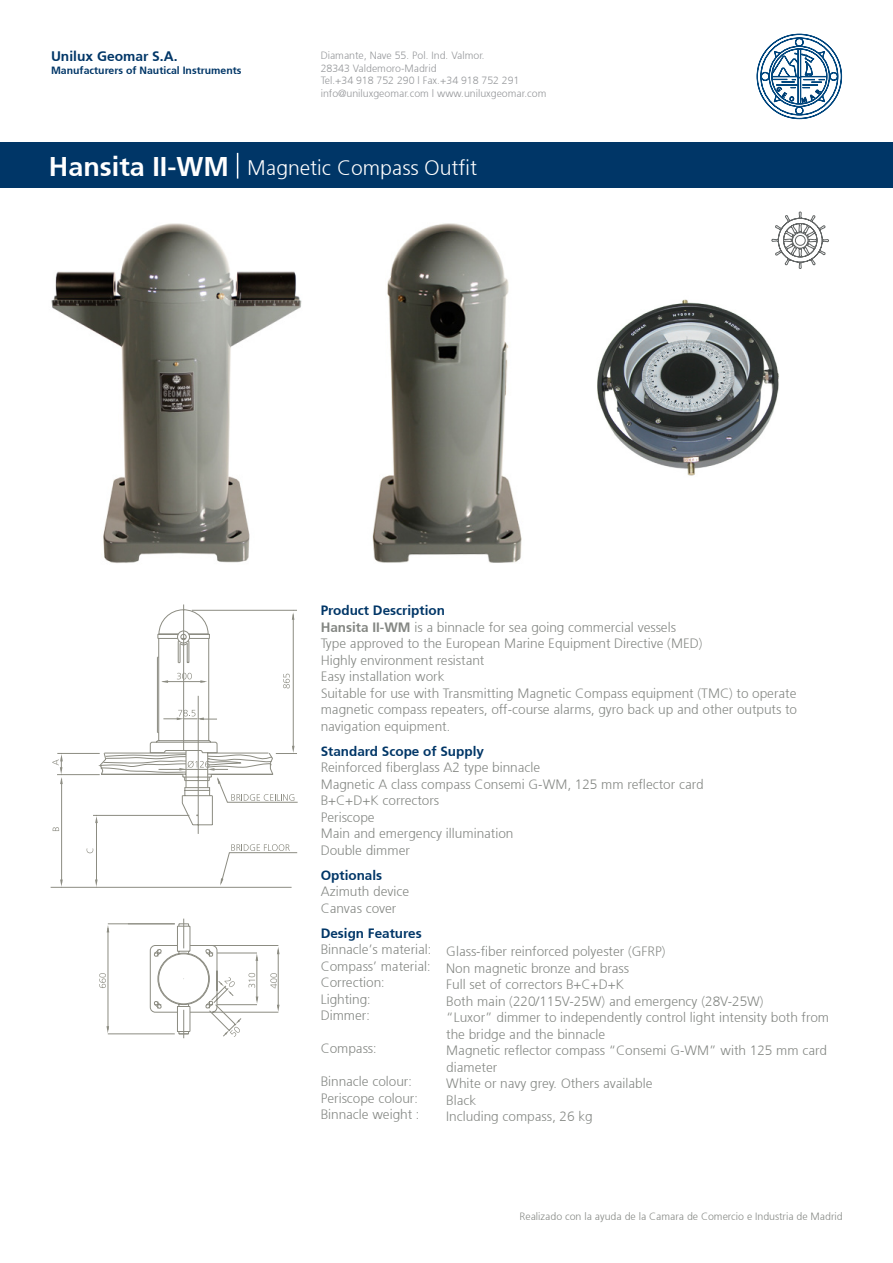
<style>
.page{position:relative;width:893px;height:1263px;background:#fff}
.page>*{position:absolute;margin:0;border:0;box-sizing:border-box;transform-origin:0 0}
.t1{font:300 27px "Frutiger 45";color:#fff}
.t2{font:300 21px "Frutiger 45";color:#fff}
.t3{font:300 13.8px "Frutiger 45";color:#003667}
.t4{font:300 13.5px/16.5px "Frutiger 45";color:#838682}
.t5{font:300 13.5px "Frutiger 45";color:#003667}
.t6{font:300 10.5px "Frutiger 45";color:#939598}
.t7{font:300 10.5px "Frutiger 45";color:#838682}
.t8{font:300 10.5px "Frutiger 45";color:#003667}
.s1{font-style:inherit}
</style>
<div class="page">
<div style="left:0;top:143px;width:893px;height:45px;background:#003667"></div>
<svg style="left:237px;top:153px;width:1px;height:26px"></svg>
<img style="left:51px;top:223px;width:251px;height:340px">
<img style="left:372px;top:223px;width:150px;height:340px">
<svg style="left:87px;top:848px;width:6px;height:5px"></svg>
<hr style="left:96px;top:819px;width:1px;height:64px;background:#8c8c82">
<hr style="left:93px;top:815px;width:96px;height:1px;background:#8c8c82">
<svg style="left:53px;top:827px;width:6px;height:4px"></svg>
<hr style="left:61px;top:779px;width:1px;height:104px;background:#8c8c82">
<hr style="left:57px;top:774px;width:43px;height:1px;background:#8c8c82">
<hr style="left:57px;top:753px;width:43px;height:1px;background:#8c8c82">
<hr style="left:51px;top:887px;width:241px;height:1px;background:#8c8c82">
<svg style="left:100px;top:604px;width:179px;height:408px"></svg>
<hr style="left:108px;top:923px;width:67px;height:1px;background:#8c8c82">
<hr style="left:108px;top:1033px;width:67px;height:1px;background:#8c8c82">
<hr style="left:108px;top:928px;width:1px;height:102px;background:#8c8c82">
<svg style="left:99px;top:973px;width:7px;height:15px"></svg>
<svg style="left:107px;top:925px;width:2px;height:7px"></svg>
<svg style="left:95px;top:815px;width:3px;height:8px"></svg>
<svg style="left:95px;top:879px;width:3px;height:9px"></svg>
<svg style="left:52px;top:753px;width:11px;height:31px"></svg>
<svg style="left:60px;top:879px;width:3px;height:9px"></svg>
<svg style="left:106px;top:1026px;width:3px;height:7px"></svg>
<svg style="left:128px;top:610px;width:170px;height:428px"></svg>
<img style="left:597px;top:299px;width:182px;height:177px">
<svg style="left:771px;top:212px;width:58px;height:57px"></svg>
<svg style="left:757px;top:34px;width:85px;height:85px"></svg>
<p class="t3" style="left:51px;top:48px;width:128px">Unilux Geomar S.A.</p>
<p class="t8" style="left:51px;top:64px;width:192px">Manufacturers of Nautical Instruments</p>
<p class="t6" style="left:321px;top:49px;width:166px">Diamante, Nave 55. Pol. Ind. Valmor.</p>
<p class="t6" style="left:321px;top:62px;width:117px">28343 Valdemoro-Madrid</p>
<p class="t6" style="left:321px;top:75px;width:200px">Tel.+34 918 752 290 | Fax.+34 918 752 291</p>
<p class="t6" style="left:321px;top:88px;width:227px">info@uniluxgeomar.com | www.uniluxgeomar.com</p>
<p class="t1" style="left:49px;top:150px;width:182px">Hansita II-WM</p>
<p class="t2" style="left:247px;top:156px;width:231px">Magnetic Compass Outfit</p>
<p class="t5" style="left:321px;top:602px;width:126px">Product Description</p>
<p class="t4" style="left:321px;top:619px;width:357px"><span class="s1">Hansita II-WM</span> is a binnacle for sea going commercial vessels</p>
<p class="t4" style="left:321px;top:635px;width:383px">Type approved to the European Marine Equipment Directive (MED)</p>
<p class="t4" style="left:321px;top:652px;width:165px">Highly environment resistant</p>
<p class="t4" style="left:321px;top:668px;width:125px">Easy installation work</p>
<p class="t4" style="left:321px;top:685px;width:478px;text-align:justify">Suitable for use with Transmitting Magnetic Compass equipment (TMC) to operate magnetic compass repeaters, off-course alarms, gyro back up and other outputs to navigation equipment.</p>
<p class="t5" style="left:321px;top:743px;width:165px">Standard Scope of Supply</p>
<p class="t4" style="left:321px;top:759px;width:221px">Reinforced fiberglass A2 type binnacle</p>
<p class="t4" style="left:321px;top:776px;width:384px">Magnetic A class compass Consemi G-WM, 125 mm reflector card</p>
<p class="t4" style="left:321px;top:792px;width:120px">B+C+D+K correctors</p>
<p class="t4" style="left:321px;top:809px;width:55px">Periscope</p>
<p class="t4" style="left:321px;top:825px;width:194px">Main and emergency illumination</p>
<p class="t4" style="left:321px;top:842px;width:91px">Double dimmer</p>
<p class="t5" style="left:321px;top:867px;width:63px">Optionals</p>
<p class="t4" style="left:321px;top:883px;width:90px">Azimuth device</p>
<p class="t4" style="left:321px;top:900px;width:77px">Canvas cover</p>
<p class="t5" style="left:321px;top:925px;width:103px">Design Features</p>
<p class="t4" style="left:321px;top:941px;width:112px">Binnacle’s material:</p>
<p class="t4" style="left:321px;top:958px;width:112px">Compass’ material:</p>
<p class="t4" style="left:321px;top:974px;width:66px">Correction:</p>
<p class="t4" style="left:321px;top:991px;width:52px">Lighting:</p>
<p class="t4" style="left:321px;top:1007px;width:51px">Dimmer:</p>
<p class="t4" style="left:321px;top:1040px;width:58px">Compass:</p>
<p class="t4" style="left:321px;top:1073px;width:93px">Binnacle colour:</p>
<p class="t4" style="left:321px;top:1090px;width:99px">Periscope colour:</p>
<p class="t4" style="left:321px;top:1106px;width:101px">Binnacle weight :</p>
<p class="t4" style="left:446px;top:943px;width:221px">Glass-fiber reinforced polyester (GFRP)</p>
<p class="t4" style="left:446px;top:960px;width:184px">Non magnetic bronze and brass</p>
<p class="t4" style="left:446px;top:976px;width:179px">Full set of correctors B+C+D+K</p>
<p class="t4" style="left:446px;top:993px;width:319px">Both main (220/115V-25W) and emergency (28V-25W)</p>
<p class="t4" style="left:446px;top:1009px;width:384px">“Luxor” dimmer to independently control light intensity both from the bridge and the binnacle</p>
<p class="t4" style="left:446px;top:1042px;width:382px">Magnetic reflector compass “Consemi G-WM” with 125 mm card diameter</p>
<p class="t4" style="left:446px;top:1075px;width:208px">White or navy grey. Others available</p>
<p class="t4" style="left:446px;top:1092px;width:31px">Black</p>
<p class="t4" style="left:446px;top:1108px;width:148px">Including compass, 26 kg</p>
<p class="t7" style="left:520px;top:1210px;width:325px">Realizado con la ayuda de la Camara de Comercio e Industria de Madrid</p>
</div>
